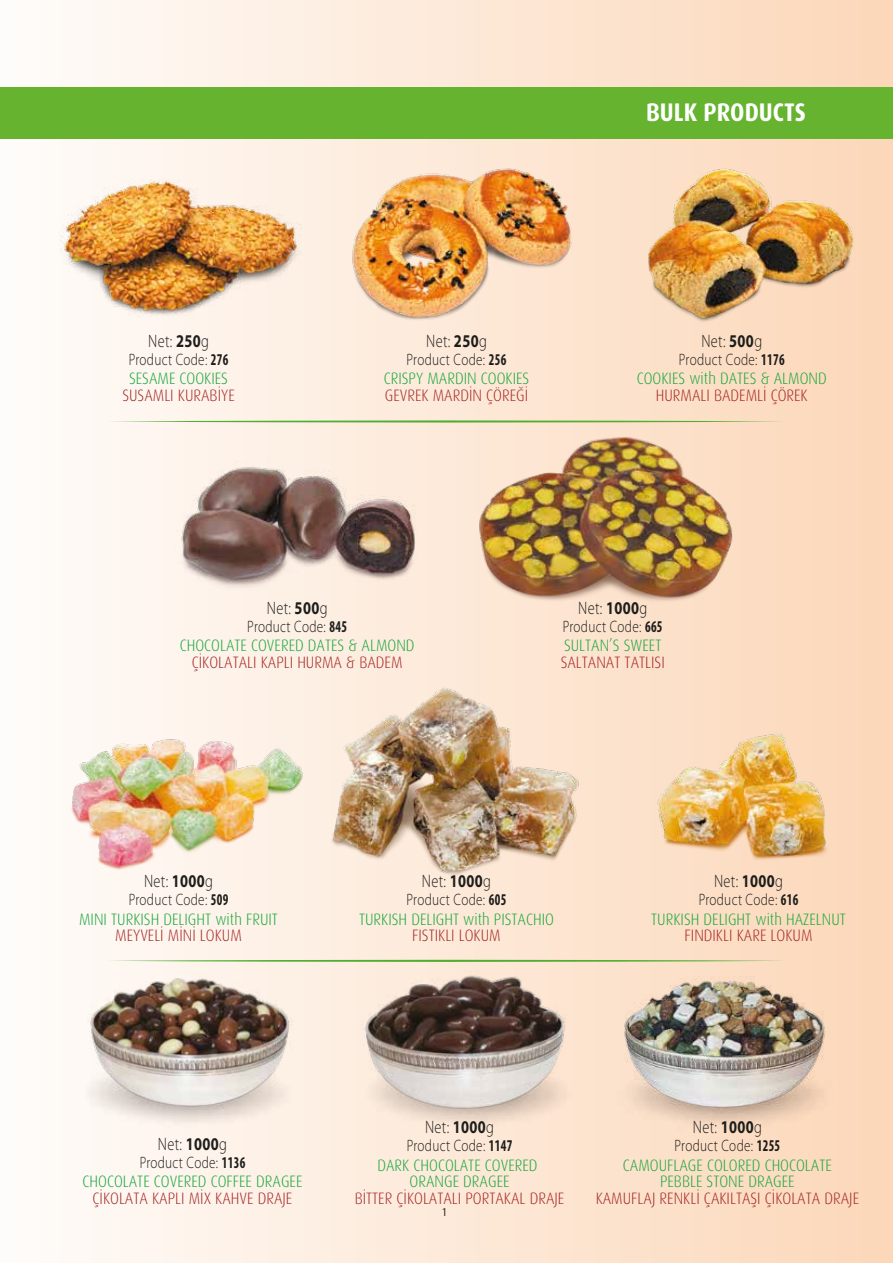
<style>
.page{position:relative;width:893px;height:1263px;background:#fff}
.page>*{position:absolute;margin:0;border:0;box-sizing:border-box;transform-origin:0 0}
.t1{font:25.5px "Dax Bold Tr";color:#fff;scale:.9 1}
.t2{font:300 18px "Myriad Pro";letter-spacing:.025em;color:#1d1d1b;scale:.8 1}
.t3{font:16.5px/16.5px "Dax Light Tr";color:#13a538;text-align:center;scale:.9 1}
.t4{font:16.5px "Dax Light Tr";color:#a42422;scale:.9 1}
.t5{font:300 16.5px "Myriad Pro";letter-spacing:.025em;color:#1d1d1b;scale:.8 1}
.t6{font:condensed 12px "Myriad Pro";color:#1d1d1b}
.s1{font-weight:700}
.s2{font-weight:700;font-stretch:condensed}
</style>
<div class="page">
<div style="left:0;top:0;width:893px;height:1263px;background:linear-gradient(to right,#fefcfa,#fbd7b8)"></div>
<img style="left:60px;top:170px;width:244px;height:149px">
<img style="left:345px;top:164px;width:236px;height:162px">
<img style="left:633px;top:162px;width:234px;height:166px">
<div style="left:0;top:87px;width:893px;height:51px;background:#65b32e"></div>
<img style="left:351px;top:969px;width:236px;height:163px">
<img style="left:70px;top:972px;width:236px;height:160px">
<img style="left:617px;top:977px;width:216px;height:154px">
<img style="left:175px;top:461px;width:245px;height:131px">
<img style="left:60px;top:735px;width:246px;height:143px">
<img style="left:650px;top:730px;width:189px;height:137px">
<img style="left:476px;top:433px;width:269px;height:182px">
<img style="left:320px;top:684px;width:265px;height:197px">
<svg style="left:108px;top:420px;width:678px;height:3px;background:#accd8a"></svg>
<svg style="left:108px;top:960px;width:678px;height:2px"></svg>
<h1 class="t1" style="left:646px;top:97px;width:179px">BULK PRODUCTS</h1>
<p class="t2" style="left:148px;top:330px;width:77px">Net: <span class="s1">250</span>g</p>
<p class="t5" style="left:129px;top:349px;width:126px">Product Code: <span class="s2">276</span></p>
<p class="t3" style="left:129px;top:371px;width:112px">SESAME COOKIES</p>
<p class="t4" style="left:122px;top:386px;width:126px">SUSAMLI KURABİYE</p>
<p class="t2" style="left:426px;top:330px;width:77px">Net: <span class="s1">250</span>g</p>
<p class="t5" style="left:407px;top:349px;width:126px">Product Code: <span class="s2">256</span></p>
<p class="t3" style="left:384px;top:371px;width:163px">CRISPY MARDIN COOKIES</p>
<p class="t4" style="left:385px;top:386px;width:161px">GEVREK MARDİN ÇÖREĞİ</p>
<p class="t2" style="left:701px;top:330px;width:77px">Net: <span class="s1">500</span>g</p>
<p class="t5" style="left:679px;top:349px;width:134px">Product Code: <span class="s2">1176</span></p>
<p class="t3" style="left:637px;top:371px;width:213px">COOKIES with DATES &amp; ALMOND</p>
<p class="t4" style="left:656px;top:386px;width:170px">HURMALI BADEMLİ ÇÖREK</p>
<p class="t2" style="left:267px;top:597px;width:77px">Net: <span class="s1">500</span>g</p>
<p class="t5" style="left:247px;top:616px;width:126px">Product Code: <span class="s2">845</span></p>
<p class="t3" style="left:180px;top:637px;width:262px">CHOCOLATE COVERED DATES &amp; ALMOND</p>
<p class="t4" style="left:192px;top:653px;width:236px">ÇİKOLATALI KAPLI HURMA &amp; BADEM</p>
<p class="t2" style="left:578px;top:597px;width:88px">Net: <span class="s1">1000</span>g</p>
<p class="t5" style="left:563px;top:616px;width:126px">Product Code: <span class="s2">665</span></p>
<p class="t3" style="left:564px;top:637px;width:110px">SULTAN’S SWEET</p>
<p class="t4" style="left:561px;top:653px;width:117px">SALTANAT TATLISI</p>
<p class="t2" style="left:144px;top:870px;width:88px">Net: <span class="s1">1000</span>g</p>
<p class="t5" style="left:129px;top:890px;width:126px">Product Code: <span class="s2">509</span></p>
<p class="t3" style="left:79px;top:911px;width:223px">MINI TURKISH DELIGHT with FRUIT</p>
<p class="t4" style="left:115px;top:926px;width:142px">MEYVELİ MİNİ LOKUM</p>
<p class="t2" style="left:422px;top:870px;width:88px">Net: <span class="s1">1000</span>g</p>
<p class="t5" style="left:407px;top:890px;width:126px">Product Code: <span class="s2">605</span></p>
<p class="t3" style="left:359px;top:911px;width:218px">TURKISH DELIGHT with PISTACHIO</p>
<p class="t4" style="left:412px;top:926px;width:100px">FISTIKLI LOKUM</p>
<p class="t2" style="left:714px;top:870px;width:88px">Net: <span class="s1">1000</span>g</p>
<p class="t5" style="left:699px;top:890px;width:126px">Product Code: <span class="s2">616</span></p>
<p class="t3" style="left:651px;top:911px;width:218px">TURKISH DELIGHT with HAZELNUT</p>
<p class="t4" style="left:685px;top:926px;width:144px">FINDIKLI KARE LOKUM</p>
<p class="t2" style="left:425px;top:1116px;width:88px">Net: <span class="s1">1000</span>g</p>
<p class="t5" style="left:407px;top:1136px;width:134px">Product Code: <span class="s2">1147</span></p>
<p class="t2" style="left:158px;top:1133px;width:88px">Net: <span class="s1">1000</span>g</p>
<p class="t5" style="left:140px;top:1152px;width:134px">Product Code: <span class="s2">1136</span></p>
<p class="t3" style="left:377px;top:1157px;width:179px">DARK CHOCOLATE COVERED<br>ORANGE DRAGEE</p>
<p class="t4" style="left:355px;top:1189px;width:234px">BİTTER ÇİKOLATALI PORTAKAL DRAJE</p>
<p class="t3" style="left:83px;top:1173px;width:246px">CHOCOLATE COVERED COFFEE DRAGEE</p>
<p class="t4" style="left:93px;top:1189px;width:223px">ÇİKOLATA KAPLI MİX KAHVE DRAJE</p>
<p class="t6" style="left:442px;top:1204px;width:6px">1</p>
<p class="t2" style="left:693px;top:1116px;width:88px">Net: <span class="s1">1000</span>g</p>
<p class="t5" style="left:675px;top:1136px;width:134px">Product Code: <span class="s2">1255</span></p>
<p class="t3" style="left:623px;top:1157px;width:234px">CAMOUFLAGE COLORED CHOCOLATE<br>PEBBLE STONE DRAGEE</p>
<p class="t4" style="left:596px;top:1189px;width:294px">KAMUFLAJ RENKLİ ÇAKILTAŞI ÇİKOLATA DRAJE</p>
</div>
